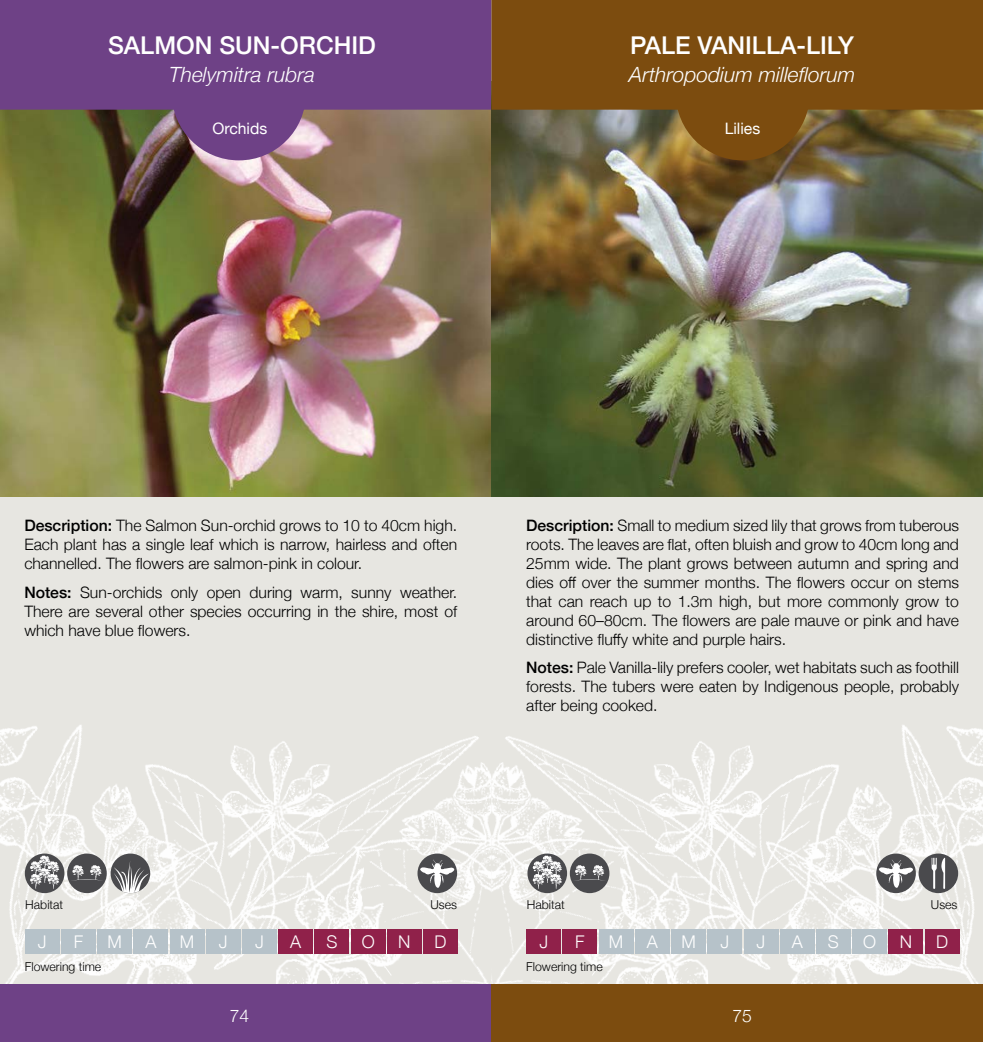
<style>
.page{position:relative;width:983px;height:1042px;background:#fff}
.page>*{position:absolute;margin:0;border:0;box-sizing:border-box;transform-origin:0 0}
.t1{font:500 24.5px "Helvetica Neue";color:#fff}
.t2{font:italic 300 21px "Helvetica Neue";color:#fff}
.t3{font:300 17.5px "Helvetica Neue";color:#fff}
.t4{font:300 15.75px/18.9px "Helvetica Neue";color:#000;text-align:justify}
.t5{font:15.75px "Helvetica Neue";color:#fff}
.t6{font:300 12.25px "Helvetica Neue";color:#000}
.s1{font-weight:500}
</style>
<div class="page">
<div style="left:491px;top:0;width:491px;height:1042px;background:#e7e6e1"></div>
<div style="left:0;top:0;width:491px;height:1042px;background:#e7e6e1"></div>
<img style="left:924px;top:916px;width:54px;height:68px">
<img style="left:505px;top:736px;width:283px;height:234px">
<img style="left:789px;top:768px;width:165px;height:160px">
<img style="left:682px;top:868px;width:68px;height:116px">
<img style="left:642px;top:736px;width:124px;height:132px">
<img style="left:778px;top:891px;width:138px;height:93px">
<img style="left:898px;top:725px;width:84px;height:191px">
<img style="left:484px;top:747px;width:198px;height:237px">
<img style="left:5px;top:916px;width:53px;height:68px">
<img style="left:194px;top:736px;width:290px;height:248px">
<img style="left:28px;top:768px;width:165px;height:160px">
<img style="left:232px;top:861px;width:194px;height:123px">
<img style="left:216px;top:736px;width:124px;height:132px">
<img style="left:66px;top:891px;width:138px;height:93px">
<img style="left:0;top:725px;width:84px;height:191px">
<img style="left:0;top:110px;width:491px;height:386px">
<div style="left:0;top:0;width:491px;height:110px;background:#6e4186"></div>
<div style="left:172px;top:26px;width:134px;height:134px;background:#6e4186;border-radius:50%"></div>
<div style="left:0;top:984px;width:491px;height:58px;background:#6e4186"></div>
<div style="left:25px;top:929px;width:34px;height:25px;background:#b6c2c9"></div>
<div style="left:61px;top:929px;width:34px;height:25px;background:#b6c2c9"></div>
<div style="left:98px;top:929px;width:34px;height:25px;background:#b6c2c9"></div>
<div style="left:134px;top:929px;width:34px;height:25px;background:#b6c2c9"></div>
<div style="left:170px;top:929px;width:34px;height:25px;background:#b6c2c9"></div>
<div style="left:206px;top:929px;width:34px;height:25px;background:#b6c2c9"></div>
<div style="left:242px;top:929px;width:34px;height:25px;background:#b6c2c9"></div>
<div style="left:279px;top:929px;width:34px;height:25px;background:#90214a"></div>
<div style="left:315px;top:929px;width:34px;height:25px;background:#90214a"></div>
<div style="left:351px;top:929px;width:34px;height:25px;background:#90214a"></div>
<div style="left:387px;top:929px;width:34px;height:25px;background:#90214a"></div>
<div style="left:423px;top:929px;width:34px;height:25px;background:#90214a"></div>
<svg style="left:417px;top:853px;width:40px;height:40px"></svg>
<svg style="left:420px;top:859px;width:34px;height:29px"></svg>
<div style="left:25px;top:853px;width:39px;height:40px;background:#4a4a4d;border-radius:50%"></div>
<svg style="left:30px;top:855px;width:29px;height:33px"></svg>
<div style="left:67px;top:853px;width:40px;height:40px;background:#4a4a4d;border-radius:50%"></div>
<svg style="left:72px;top:865px;width:30px;height:16px"></svg>
<div style="left:918px;top:853px;width:39px;height:40px;background:#4a4a4d;border-radius:50%"></div>
<svg style="left:931px;top:857px;width:13px;height:32px"></svg>
<img style="left:491px;top:110px;width:491px;height:386px">
<div style="left:491px;top:0;width:491px;height:110px;background:#7c4c0f"></div>
<div style="left:675px;top:26px;width:134px;height:134px;background:#7c4c0f;border-radius:50%"></div>
<div style="left:526px;top:929px;width:34px;height:25px;background:#90214a"></div>
<div style="left:563px;top:929px;width:33px;height:25px;background:#90214a"></div>
<div style="left:599px;top:929px;width:34px;height:25px;background:#b6c2c9"></div>
<div style="left:635px;top:929px;width:34px;height:25px;background:#b6c2c9"></div>
<div style="left:671px;top:929px;width:34px;height:25px;background:#b6c2c9"></div>
<div style="left:707px;top:929px;width:34px;height:25px;background:#b6c2c9"></div>
<div style="left:743px;top:929px;width:34px;height:25px;background:#b6c2c9"></div>
<div style="left:780px;top:929px;width:34px;height:25px;background:#b6c2c9"></div>
<div style="left:816px;top:929px;width:34px;height:25px;background:#b6c2c9"></div>
<div style="left:852px;top:929px;width:34px;height:25px;background:#b6c2c9"></div>
<div style="left:888px;top:929px;width:34px;height:25px;background:#90214a"></div>
<div style="left:924px;top:929px;width:34px;height:25px;background:#90214a"></div>
<div style="left:491px;top:984px;width:491px;height:58px;background:#7c4c0f"></div>
<div style="left:876px;top:853px;width:39px;height:40px;background:#4a4a4d;border-radius:50%"></div>
<svg style="left:878px;top:859px;width:34px;height:29px"></svg>
<svg style="left:527px;top:853px;width:40px;height:40px"></svg>
<svg style="left:532px;top:855px;width:30px;height:33px"></svg>
<div style="left:569px;top:853px;width:40px;height:40px;background:#4a4a4d;border-radius:50%"></div>
<svg style="left:575px;top:865px;width:30px;height:16px"></svg>
<div style="left:111px;top:853px;width:39px;height:40px;background:#4a4a4d;border-radius:50%"></div>
<svg style="left:114px;top:860px;width:35px;height:33px"></svg>
<h1 class="t1" style="left:108px;top:26px;width:269px">SALMON SUN-ORCHID</h1>
<h2 class="t2" style="left:169px;top:58px;width:147px">Thelymitra rubra</h2>
<p class="t5" style="left:212px;top:117px;width:56px">Orchids</p>
<h1 class="t1" style="left:630px;top:26px;width:225px">PALE VANILLA-LILY</h1>
<h2 class="t2" style="left:629px;top:58px;width:227px">Arthropodium milleflorum</h2>
<p class="t5" style="left:724px;top:117px;width:37px">Lilies</p>
<p class="t4" style="left:24px;top:515px;width:434px"><span class="s1">Description:</span> The Salmon Sun-orchid grows to 10 to 40cm high.<br>Each plant has a single leaf which is narrow, hairless and often channelled. The flowers are salmon-pink in colour.</p>
<p class="t4" style="left:24px;top:581px;width:434px"><span class="s1">Notes:</span> Sun-orchids only open during warm, sunny weather.<br>There are several other species occurring in the shire, most of which have blue flowers.</p>
<p class="t4" style="left:526px;top:515px;width:434px"><span class="s1">Description:</span> Small to medium sized lily that grows from tuberous roots. The leaves are flat, often bluish and grow to 40cm long and 25mm wide. The plant grows between autumn and spring and dies off over the summer months. The flowers occur on stems that can reach up to 1.3m high, but more commonly grow to around 60–80cm. The flowers are pale mauve or pink and have distinctive fluffy white and purple hairs.</p>
<p class="t4" style="left:526px;top:657px;width:434px"><span class="s1">Notes:</span> Pale Vanilla-lily prefers cooler, wet habitats such as foothill forests. The tubers were eaten by Indigenous people, probably after being cooked.</p>
<p class="t6" style="left:25px;top:895px;width:39px">Habitat</p>
<p class="t6" style="left:430px;top:895px;width:28px">Uses</p>
<p class="t6" style="left:526px;top:895px;width:39px">Habitat</p>
<p class="t6" style="left:930px;top:895px;width:28px">Uses</p>
<p class="t3" style="left:38px;top:927px;width:10px">J</p>
<p class="t3" style="left:74px;top:927px;width:11px">F</p>
<p class="t3" style="left:107px;top:927px;width:16px">M</p>
<p class="t3" style="left:145px;top:927px;width:13px">A</p>
<p class="t3" style="left:180px;top:927px;width:16px">M</p>
<p class="t3" style="left:219px;top:927px;width:10px">J</p>
<p class="t3" style="left:255px;top:927px;width:10px">J</p>
<p class="t3" style="left:290px;top:927px;width:13px">A</p>
<p class="t3" style="left:326px;top:927px;width:13px">S</p>
<p class="t3" style="left:361px;top:927px;width:14px">O</p>
<p class="t3" style="left:398px;top:927px;width:14px">N</p>
<p class="t3" style="left:434px;top:927px;width:13px">D</p>
<p class="t3" style="left:539px;top:927px;width:10px">J</p>
<p class="t3" style="left:575px;top:927px;width:11px">F</p>
<p class="t3" style="left:608px;top:927px;width:16px">M</p>
<p class="t3" style="left:646px;top:927px;width:13px">A</p>
<p class="t3" style="left:681px;top:927px;width:16px">M</p>
<p class="t3" style="left:720px;top:927px;width:10px">J</p>
<p class="t3" style="left:756px;top:927px;width:10px">J</p>
<p class="t3" style="left:791px;top:927px;width:13px">A</p>
<p class="t3" style="left:827px;top:927px;width:13px">S</p>
<p class="t3" style="left:862px;top:927px;width:14px">O</p>
<p class="t3" style="left:899px;top:927px;width:14px">N</p>
<p class="t3" style="left:935px;top:927px;width:13px">D</p>
<p class="t6" style="left:25px;top:957px;width:78px">Flowering time</p>
<p class="t6" style="left:526px;top:957px;width:78px">Flowering time</p>
<p class="t3" style="left:230px;top:1001px;width:21px">74</p>
<p class="t3" style="left:732px;top:1001px;width:21px">75</p>
</div>
